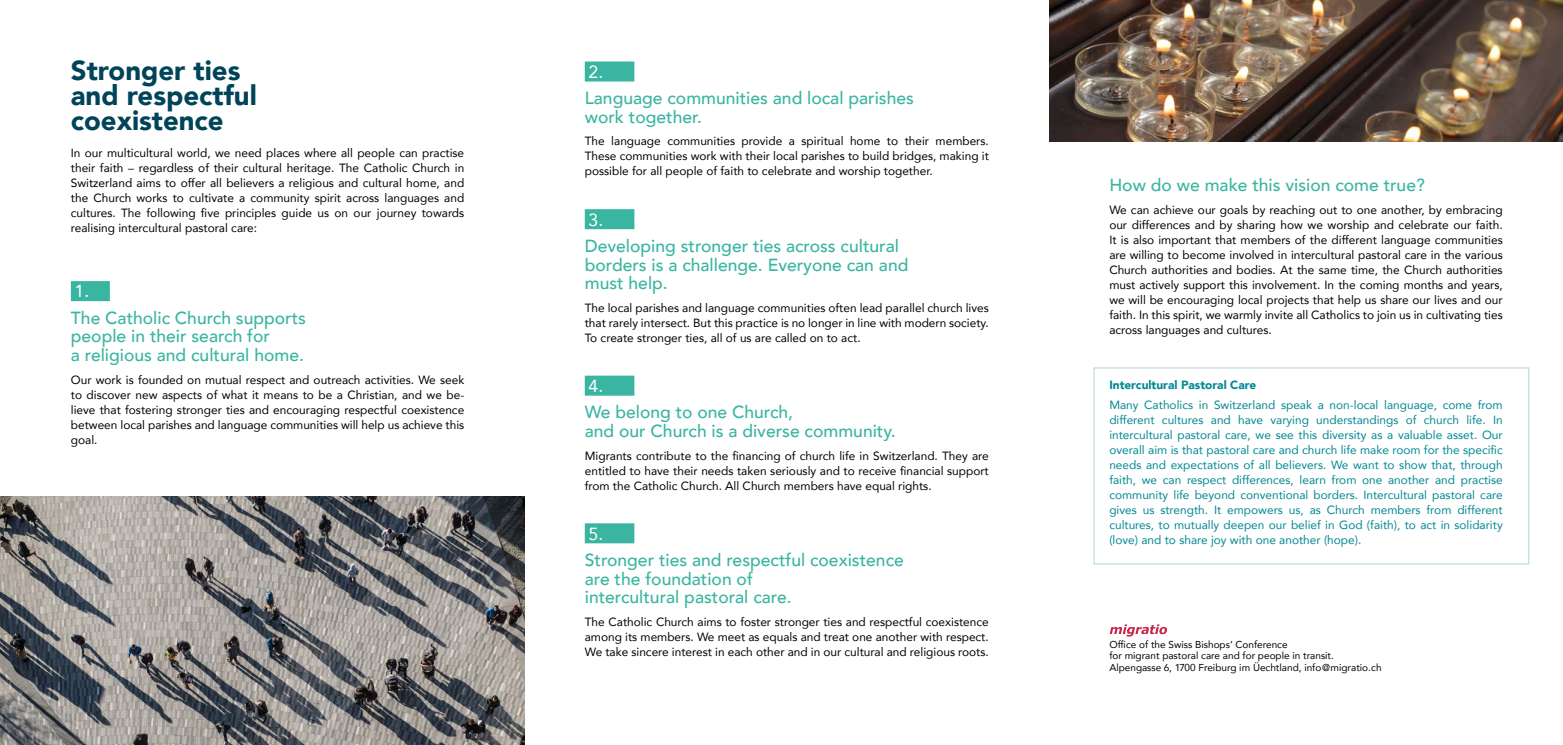
<style>
.page{position:relative;width:1563px;height:745px;background:#fff}
.page>*{position:absolute;margin:0;border:0;box-sizing:border-box;transform-origin:0 0}
.t1{font:900 27.5px/25px "Avenir";color:#004459}
.t2{font:500 17.5px/18.8px "Avenir";color:#39b5a1}
.t3{font:17.5px "Avenir";color:#fff}
.t4{font:11.88px/15px "Avenir";color:#000;text-align:justify}
.t5{font:11.88px/15px "Avenir";color:#008893;text-align:justify}
.t6{font:900 11.88px "Avenir";color:#008893}
.t7{font:10px/11.2px "Avenir";color:#000}
</style>
<div class="page">
<img style="left:0;top:496px;width:524px;height:248px">
<img style="left:1049px;top:0;width:514px;height:142px">
<div style="left:71px;top:281px;width:39px;height:20px;background:#39b5a1"></div>
<div style="left:585px;top:61px;width:49px;height:20px;background:#39b5a1"></div>
<div style="left:585px;top:209px;width:49px;height:20px;background:#39b5a1"></div>
<div style="left:585px;top:375px;width:49px;height:20px;background:#39b5a1"></div>
<div style="left:585px;top:523px;width:49px;height:20px;background:#39b5a1"></div>
<div style="left:1093px;top:367px;width:436px;height:197px;border:1px solid #c0e0cd"></div>
<svg style="left:1109px;top:624px;width:58px;height:12px"></svg>
<h1 class="t1" style="left:71px;top:57px;width:187px">Stronger ties and respectful coexistence</h1>
<p class="t4" style="left:71px;top:145px;width:395px">In our multicultural world, we need places where all people can practise their faith – regardless of their cultural heritage. The Catholic Church in Switzerland aims to offer all believers a religious and cultural home, and the Church works to cultivate a community spirit across languages and cultures. The following five principles guide us on our journey towards realising intercultural pastoral care:</p>
<h2 class="t3" style="left:74px;top:277px;width:16px">1.</h2>
<h2 class="t2" style="left:71px;top:307px;width:237px">The Catholic Church supports people in their search for<br>a religious and cultural home.</h2>
<p class="t4" style="left:71px;top:371px;width:395px">Our work is founded on mutual respect and outreach activities. We seek to discover new aspects of what it means to be a Christian, and we be&shy;lieve that fostering stronger ties and encouraging respectful coexistence between local parishes and language communities will help us achieve this goal.</p>
<h2 class="t3" style="left:588px;top:58px;width:16px">2.</h2>
<h2 class="t2" style="left:585px;top:88px;width:331px">Language communities and local parishes work together.</h2>
<p class="t4" style="left:585px;top:133px;width:405px">The language communities provide a spiritual home to their members.<br>These communities work with their local parishes to build bridges, making it possible for all people of faith to celebrate and worship together.</p>
<h2 class="t3" style="left:588px;top:205px;width:16px">3.</h2>
<h2 class="t2" style="left:585px;top:235px;width:325px">Developing stronger ties across cultural borders is a challenge. Everyone can and must help.</h2>
<p class="t4" style="left:585px;top:300px;width:405px">The local parishes and language communities often lead parallel church lives that rarely intersect. But this practice is no longer in line with modern society.<br>To create stronger ties, all of us are called on to act.</p>
<h2 class="t3" style="left:588px;top:371px;width:16px">4.</h2>
<h2 class="t2" style="left:585px;top:401px;width:312px">We belong to one Church,<br>and our Church is a diverse community.</h2>
<p class="t4" style="left:585px;top:447px;width:405px">Migrants contribute to the financing of church life in Switzerland. They are entitled to have their needs taken seriously and to receive financial support from the Catholic Church. All Church members have equal rights.</p>
<h2 class="t3" style="left:588px;top:519px;width:16px">5.</h2>
<h2 class="t2" style="left:585px;top:549px;width:320px">Stronger ties and respectful coexistence are the foundation of<br>intercultural pastoral care.</h2>
<p class="t4" style="left:585px;top:613px;width:405px">The Catholic Church aims to foster stronger ties and respectful coexistence among its members. We meet as equals and treat one another with respect.<br>We take sincere interest in each other and in our cultural and religious roots.</p>
<h2 class="t2" style="left:1109px;top:175px;width:317px">How do we make this vision come true?</h2>
<p class="t4" style="left:1109px;top:202px;width:395px">We can achieve our goals by reaching out to one another, by embracing our differences and by sharing how we worship and celebrate our faith.<br>It is also important that members of the different language communities are willing to become involved in intercultural pastoral care in the various Church authorities and bodies. At the same time, the Church authorities must actively support this involvement. In the coming months and years, we will be encouraging local projects that help us share our lives and our faith. In this spirit, we warmly invite all Catholics to join us in cultivating ties across languages and cultures.</p>
<p class="t6" style="left:1109px;top:374px;width:148px">Intercultural Pastoral Care</p>
<p class="t5" style="left:1109px;top:397px;width:395px">Many Catholics in Switzerland speak a non-local language, come from different cultures and have varying understandings of church life. In intercultural pastoral care, we see this diversity as a valuable asset. Our overall aim is that pastoral care and church life make room for the specific needs and expectations of all believers. We want to show that, through faith, we can respect differences, learn from one another and practise community life beyond conventional borders. Intercultural pastoral care gives us strength. It empowers us, as Church members from different cultures, to mutually deepen our belief in God (faith), to act in solidarity (love) and to share joy with one another (hope).</p>
<p class="t7" style="left:1109px;top:638px;width:274px">Office of the Swiss Bishops’ Conference<br>for migrant pastoral care and for people in transit.<br>Alpengasse 6, 1700 Freiburg im Üechtland, info@migratio.ch</p>
</div>
